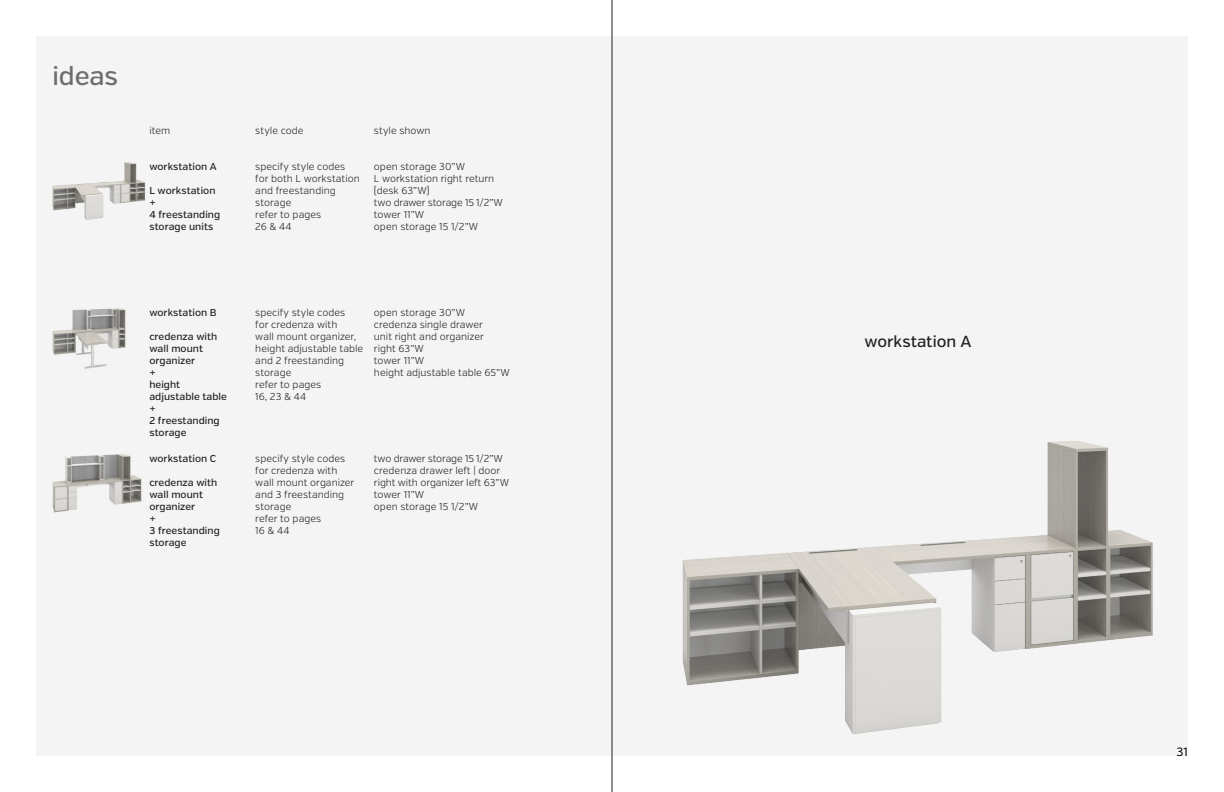
<style>
.page{position:relative;width:1224px;height:792px;background:#fff}
.page>*{position:absolute;margin:0;border:0;box-sizing:border-box;transform-origin:0 0}
.iDesk_Information{font:500 26px "Verb";letter-spacing:-.005em;color:#6c6d70}
.iDesk_Information-2{font:500 16px "Verb";color:#231f20}
.t1{font:12px "Verb";color:#000}
.Table_Anatomy{font:300 10px/12px "Verb";color:#231f20}
.Table_Anatomy-2{font:500 10px/12px "Verb";letter-spacing:.005em;color:#231f20}
.Table_Anatomy-3{font:300 10px "Verb";letter-spacing:-.02em;color:#231f20}
</style>
<div class="page">
<img style="left:53px;top:162px;width:95px;height:58px">
<img style="left:681px;top:439px;width:474px;height:297px">
<img style="left:53px;top:308px;width:77px;height:61px">
<img style="left:53px;top:454px;width:91px;height:58px">
<hr style="left:612px;top:0;width:1px;height:792px;background:#231f20">
<p class="iDesk_Information" style="left:53px;top:60px;width:67px">ideas</p>
<p class="Table_Anatomy" style="left:149px;top:124px;width:22px">item</p>
<p class="Table_Anatomy-2" style="left:149px;top:160px;width:69px">workstation A</p>
<p class="Table_Anatomy-2" style="left:149px;top:184px;width:68px">L workstation</p>
<p class="Table_Anatomy-2" style="left:149px;top:196px;width:8px">+</p>
<p class="Table_Anatomy-2" style="left:149px;top:208px;width:72px">4 freestanding storage units</p>
<p class="Table_Anatomy" style="left:255px;top:124px;width:50px">style code</p>
<p class="Table_Anatomy" style="left:374px;top:124px;width:58px">style shown</p>
<p class="Table_Anatomy" style="left:255px;top:160px;width:91px">specify style codes</p>
<p class="Table_Anatomy" style="left:255px;top:172px;width:106px">for both L workstation</p>
<p class="Table_Anatomy" style="left:255px;top:184px;width:82px">and freestanding</p>
<p class="Table_Anatomy" style="left:255px;top:196px;width:38px">storage</p>
<p class="Table_Anatomy" style="left:255px;top:208px;width:67px">refer to pages</p>
<p class="Table_Anatomy" style="left:255px;top:220px;width:38px">26 &amp; 44</p>
<p class="Table_Anatomy" style="left:374px;top:160px;width:93px">open storage 30”W</p>
<p class="Table_Anatomy" style="left:374px;top:172px;width:122px">L workstation right return (desk 63”W)</p>
<p class="Table_Anatomy-3" style="left:374px;top:196px;width:130px">two drawer storage 15 1/2”W</p>
<p class="Table_Anatomy" style="left:374px;top:208px;width:52px">tower 11”W</p>
<p class="Table_Anatomy" style="left:374px;top:220px;width:106px">open storage 15 1/2”W</p>
<p class="Table_Anatomy-2" style="left:149px;top:307px;width:69px">workstation B</p>
<p class="Table_Anatomy-2" style="left:149px;top:331px;width:69px">credenza with</p>
<p class="Table_Anatomy-2" style="left:149px;top:343px;width:55px">wall mount organizer</p>
<p class="Table_Anatomy-2" style="left:149px;top:367px;width:8px">+</p>
<p class="Table_Anatomy-2" style="left:149px;top:379px;width:79px">height adjustable table</p>
<p class="Table_Anatomy-2" style="left:149px;top:403px;width:8px">+</p>
<p class="Table_Anatomy-2" style="left:149px;top:415px;width:72px">2 freestanding</p>
<p class="Table_Anatomy-2" style="left:149px;top:427px;width:39px">storage</p>
<p class="Table_Anatomy-2" style="left:149px;top:452px;width:68px">workstation C</p>
<p class="Table_Anatomy-2" style="left:149px;top:476px;width:69px">credenza with</p>
<p class="Table_Anatomy-2" style="left:149px;top:488px;width:55px">wall mount organizer</p>
<p class="Table_Anatomy-2" style="left:149px;top:512px;width:8px">+</p>
<p class="Table_Anatomy-2" style="left:149px;top:524px;width:72px">3 freestanding</p>
<p class="Table_Anatomy-2" style="left:149px;top:536px;width:39px">storage</p>
<p class="Table_Anatomy" style="left:255px;top:307px;width:91px">specify style codes</p>
<p class="Table_Anatomy" style="left:255px;top:319px;width:84px">for credenza with</p>
<p class="Table_Anatomy" style="left:255px;top:331px;width:102px">wall mount organizer,</p>
<p class="Table_Anatomy" style="left:255px;top:343px;width:109px">height adjustable table</p>
<p class="Table_Anatomy" style="left:255px;top:355px;width:90px">and 2 freestanding</p>
<p class="Table_Anatomy" style="left:255px;top:367px;width:38px">storage</p>
<p class="Table_Anatomy" style="left:255px;top:379px;width:67px">refer to pages</p>
<p class="Table_Anatomy" style="left:255px;top:391px;width:53px">16, 23 &amp; 44</p>
<p class="Table_Anatomy" style="left:374px;top:307px;width:93px">open storage 30”W</p>
<p class="Table_Anatomy" style="left:374px;top:319px;width:111px">credenza single drawer</p>
<p class="Table_Anatomy" style="left:374px;top:331px;width:111px">unit right and organizer</p>
<p class="Table_Anatomy" style="left:374px;top:343px;width:51px">right 63”W</p>
<p class="Table_Anatomy" style="left:374px;top:355px;width:52px">tower 11”W</p>
<p class="Table_Anatomy" style="left:374px;top:367px;width:137px">height adjustable table 65”W</p>
<p class="Table_Anatomy" style="left:255px;top:452px;width:91px">specify style codes</p>
<p class="Table_Anatomy" style="left:255px;top:464px;width:84px">for credenza with</p>
<p class="Table_Anatomy" style="left:255px;top:476px;width:101px">wall mount organizer</p>
<p class="Table_Anatomy" style="left:255px;top:488px;width:90px">and 3 freestanding</p>
<p class="Table_Anatomy" style="left:255px;top:500px;width:38px">storage</p>
<p class="Table_Anatomy" style="left:255px;top:512px;width:67px">refer to pages</p>
<p class="Table_Anatomy" style="left:255px;top:524px;width:36px">16 &amp; 44</p>
<p class="Table_Anatomy-3" style="left:374px;top:452px;width:130px">two drawer storage 15 1/2”W</p>
<p class="Table_Anatomy" style="left:374px;top:464px;width:137px">credenza drawer left | door right with organizer left 63”W</p>
<p class="Table_Anatomy" style="left:374px;top:488px;width:52px">tower 11”W</p>
<p class="Table_Anatomy" style="left:374px;top:500px;width:106px">open storage 15 1/2”W</p>
<p class="iDesk_Information-2" style="left:865px;top:332px;width:108px">workstation A</p>
<p class="t1" style="left:1177px;top:745px;width:13px">31</p>
</div>
